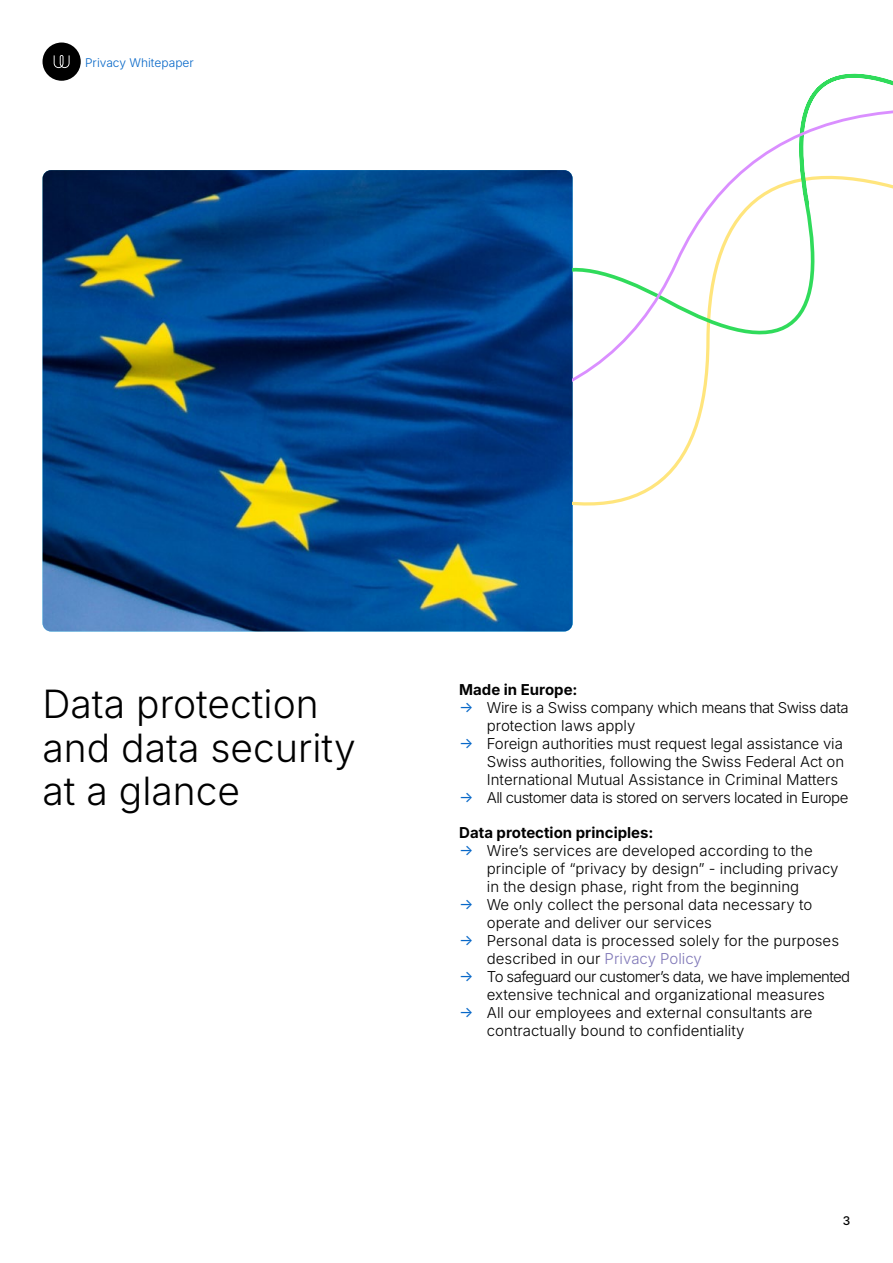
<style>
.page{position:relative;width:893px;height:1263px;background:#fff}
.page>*{position:absolute;margin:0;border:0;box-sizing:border-box;transform-origin:0 0}
.t1{font:300 39px/43.5px "Inter";color:#000}
.t2{font:300 15px/18px "Inter";color:#000}
.t3{font:300 15px/18px "Inter";letter-spacing:-.02em;color:#000}
.t4{font:300 15px "Inter";letter-spacing:-.03em;color:#000}
.t5{font:700 15px "Inter";color:#000}
.t6{font:300 12px "Inter";color:#0667c8}
.t7{font:500 12px "Inter";color:#000}
.s1{font-weight:400;color:#0667c8}
.s2{color:#8078b8}
</style>
<div class="page">
<div style="left:43px;top:43px;width:38px;height:38px;background:#000;border-radius:50%"></div>
<svg style="left:54px;top:55px;width:16px;height:13px"></svg>
<img style="left:43px;top:170px;width:530px;height:461px">
<svg style="left:573px;top:73px;width:320px;height:342px"></svg>
<p class="t6" style="left:85px;top:54px;width:110px">Privacy Whitepaper</p>
<h1 class="t1" style="left:43px;top:681px;width:315px">Data protection and data security at a glance</h1>
<p class="t5" style="left:459px;top:678px;width:120px">Made in Europe:</p>
<p class="t3" style="left:487px;top:698px;width:363px;text-indent:-28px"><span class="s1">→</span> Wire is a Swiss company which means that Swiss data protection laws apply</p>
<p class="t2" style="left:487px;top:734px;width:359px;text-align:justify;text-indent:-28px"><span class="s1">→</span> Foreign authorities must request legal assistance via Swiss authorities, following the Swiss Federal Act on International Mutual Assistance in Criminal Matters</p>
<p class="t4" style="left:459px;top:786px;width:391px"><span class="s1">→</span> All customer data is stored on servers located in Europe</p>
<p class="t5" style="left:459px;top:821px;width:196px">Data protection principles:</p>
<p class="t2" style="left:487px;top:841px;width:353px;text-indent:-28px"><span class="s1">→</span> Wire’s services are developed according to the principle of “privacy by design” - including privacy in the design phase, right from the beginning</p>
<p class="t2" style="left:487px;top:895px;width:327px;text-indent:-28px"><span class="s1">→</span> We only collect the personal data necessary to operate and deliver our services</p>
<p class="t2" style="left:487px;top:931px;width:354px;text-indent:-28px"><span class="s1">→</span> Personal data is processed solely for the purposes described in our <span class="s2">Privacy Policy</span></p>
<p class="t3" style="left:459px;top:967px;width:392px;text-align:center"><span class="s1">→</span> To safeguard our customer’s data, we have implemented extensive technical and organizational measures</p>
<p class="t2" style="left:487px;top:1003px;width:327px;text-indent:-28px"><span class="s1">→</span> All our employees and external consultants are contractually bound to confidentiality</p>
<p class="t7" style="left:843px;top:1211px;width:9px">3</p>
</div>
